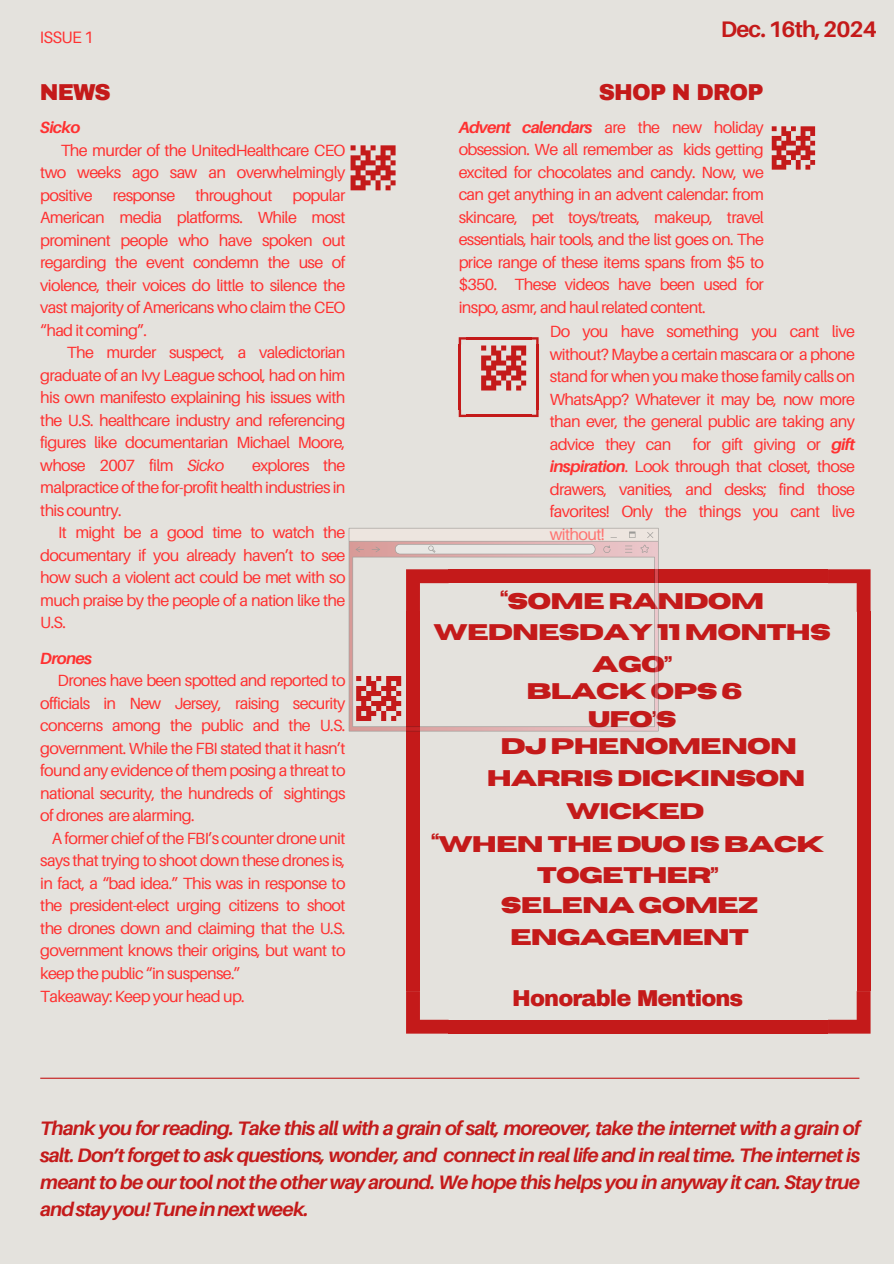
<style>
.page{position:relative;width:894px;height:1264px;background:#fff}
.page>*{position:absolute;margin:0;border:0;box-sizing:border-box;transform-origin:0 0}
.t1{font:700 22.5px/31.5px "Horizon";letter-spacing:-.04em;color:#c41a1a;text-align:center}
.t2{font:900 22.5px "Archivo";letter-spacing:-.04em;color:#c41a1a}
.t3{font:700 22.5px "Aileron";letter-spacing:-.04em;color:#c41a1a}
.t4{font:italic 700 19.5px/27px "Aileron";letter-spacing:-.04em;color:#c41a1a;text-align:justify}
.t5{font:16.5px "Aileron";letter-spacing:-.04em;color:#ff3131}
.t6{font:16.2px/22.5px "Aileron";letter-spacing:-.04em;color:#ff3131;text-align:justify}
.t7{font:italic 700 16.2px "Aileron";letter-spacing:-.04em;color:#ff3131}
.s1{font-style:italic}
.s2{font-weight:700;font-style:italic}
</style>
<div class="page">
<div style="left:0;top:0;width:893px;height:1263px;background:#e4e2dd"></div>
<svg style="left:771px;top:126px;width:43px;height:44px"></svg>
<svg style="left:350px;top:145px;width:45px;height:45px"></svg>
<div style="left:856px;top:612px;width:14px;height:379px;background:#c41a1a"></div>
<div style="left:406px;top:612px;width:14px;height:379px;background:#c41a1a"></div>
<div style="left:448px;top:569px;width:379px;height:14px;background:#c41a1a"></div>
<div style="left:448px;top:1019px;width:379px;height:14px;background:#c41a1a"></div>
<svg style="left:827px;top:569px;width:43px;height:43px"></svg>
<svg style="left:827px;top:991px;width:43px;height:42px"></svg>
<svg style="left:406px;top:991px;width:42px;height:42px"></svg>
<hr style="left:536px;top:344px;width:2px;height:66px;background:#c41a1a">
<hr style="left:458px;top:344px;width:3px;height:66px;background:#c41a1a">
<hr style="left:466px;top:337px;width:65px;height:2px;background:#c41a1a">
<hr style="left:466px;top:414px;width:65px;height:3px;background:#c41a1a">
<svg style="left:481px;top:337px;width:57px;height:53px"></svg>
<svg style="left:458px;top:337px;width:8px;height:7px"></svg>
<svg style="left:531px;top:410px;width:7px;height:7px"></svg>
<svg style="left:458px;top:410px;width:8px;height:7px"></svg>
<svg style="left:348px;top:528px;width:310px;height:203px"></svg>
<hr style="left:40px;top:1077px;width:819px;height:1px;background:#c41a1a">
<h3 class="t5" style="left:40px;top:27px;width:55px">ISSUE 1</h3>
<p class="t3" style="left:720px;top:15px;width:157px">Dec.16th,2024</p>
<p class="t2" style="left:40px;top:80px;width:73px">NEWS</p>
<p class="t7" style="left:40px;top:117px;width:42px">Sicko</p>
<h2 class="t6" style="left:40px;top:138px;width:307px;text-indent:20px">The murder of the UnitedHealthcare CEO two weeks ago saw an overwhelmingly positive response throughout popular American media platforms. While most prominent people who have spoken out regarding the event condemn the use of violence, their voices do little to silence the vast majority of Americans who claim the CEO “had it coming”.</h2>
<p class="t6" style="left:40px;top:341px;width:307px;text-indent:27px">The murder suspect, a valedictorian graduate of an Ivy League school, had on him his own manifesto explaining his issues with the U.S. healthcare industry and referencing figures like documentarian Michael Moore, whose 2007 film <span class="s1">Sicko</span></p>
<p class="t2" style="left:598px;top:80px;width:166px">SHOP N DROP</p>
<p class="t6" style="left:458px;top:116px;width:307px"><span class="s2">Advent calendars</span> are the new holiday obsession. We all remember as kids getting excited for chocolates and candy. Now, we can get anything in an advent calendar: from skincare, pet toys/treats, makeup, travel essentials, hair tools, and the list goes on. The price range of these items spans from $5 to $350. These videos have been used for inspo, asmr, and haul related content.</p>
<p class="t6" style="left:549px;top:320px;width:307px">Do you have something you cant live without? Maybe a certain mascara or a phone stand for when you make those family calls on WhatsApp? Whatever it may be, now more than ever, the general public are taking any advice they can</p>
<p class="t6" style="left:549px;top:432px;width:307px;text-indent:143px">for gift giving or <span class="s2">gift inspiration</span>. Look through that closet, those drawers, vanities, and desks; find those favorites! Only the things you cant live without!</p>
<p class="t6" style="left:40px;top:453px;width:307px;text-align:right">explores the<br>malpractice of the for-profit health industries in</p>
<p class="t6" style="left:40px;top:498px;width:83px">this country.</p>
<p class="t6" style="left:58px;top:521px;width:288px">It might be a good time to watch the</p>
<p class="t6" style="left:40px;top:543px;width:306px">documentary if you already haven’t to see</p>
<p class="t6" style="left:40px;top:566px;width:307px">how such a violent act could be met with so</p>
<p class="t6" style="left:40px;top:588px;width:306px">much praise by the people of a nation like the</p>
<p class="t6" style="left:40px;top:611px;width:27px">U.S.</p>
<p class="t1" style="left:433px;top:586px;width:399px">“SOME RANDOM<br>WEDNESDAY 11 MONTHS<br>AGO”</p>
<p class="t1" style="left:526px;top:676px;width:217px">BLACK OPS 6</p>
<p class="t1" style="left:588px;top:704px;width:90px">UFO’S</p>
<p class="t1" style="left:500px;top:731px;width:298px">DJ PHENOMENON</p>
<p class="t1" style="left:486px;top:763px;width:320px">HARRIS DICKINSON</p>
<h3 class="t7" style="left:40px;top:648px;width:53px">Drones</h3>
<h2 class="t6" style="left:40px;top:669px;width:306px;text-indent:17px">Drones have been spotted and reported to officials in New Jersey, raising security concerns among the public and the U.S. government. While the FBI stated that it hasn’t found any evidence of them posing a threat to national security, the hundreds of sightings of drones are alarming.</h2>
<p class="t6" style="left:40px;top:826px;width:306px;text-indent:12px">A former chief of the FBI’s counter drone unit says that trying to shoot down these drones is, in fact, a “bad idea.” This was in response to the president-elect urging citizens to shoot the drones down and claiming that the U.S. government knows their origins, but want to keep the public “in suspense.”</p>
<p class="t6" style="left:40px;top:984px;width:206px">Takeaway: Keep your head up.</p>
<p class="t2" style="left:512px;top:986px;width:232px">Honorable Mentions</p>
<h3 class="t1" style="left:566px;top:796px;width:140px">WICKED</h3>
<p class="t1" style="left:431px;top:828px;width:394px">“WHEN THE DUO IS BACK<br>TOGETHER”</p>
<h3 class="t1" style="left:501px;top:890px;width:259px">SELENA GOMEZ<br>ENGAGEMENT</h3>
<p class="t4" style="left:40px;top:1114px;width:821px">Thank you for reading. Take this all with a grain of salt, moreover, take the internet with a grain of salt. Don’t forget to ask questions, wonder, and connect in real life and in real time. The internet is meant to be our tool not the other way around. We hope this helps you in anyway it can. Stay true andstayyou!Tuneinnextweek.</p>
</div>
